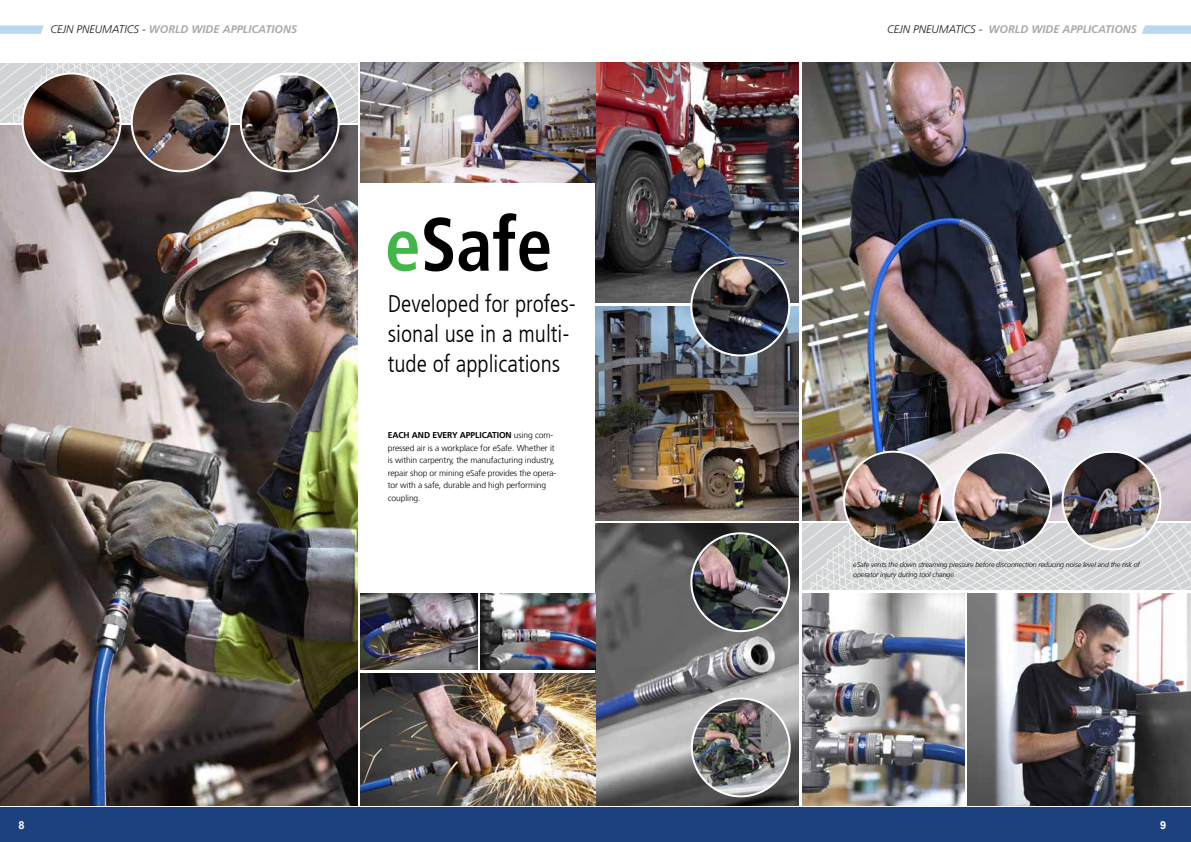
<style>
.page{position:relative;width:1191px;height:842px;background:#fff}
.page>*{position:absolute;margin:0;border:0;box-sizing:border-box;transform-origin:0 0}
.t1{font:300 condensed 24px/30px "Frutiger LT Com";color:#000}
.t2{font:italic 300 11px "Frutiger LT Com";color:#1d191c}
.t3{font:italic 700 11px "Frutiger LT Com";color:#a7a9ac}
.t4{font:700 11px "Arial";color:#fff}
.t5{font:300 8.5px/12.5px "Frutiger LT Com";letter-spacing:-.01em;color:#000}
.t6{font:700 8.5px "Frutiger LT Com";color:#000}
.t7{font:italic 300 7px/10px "Frutiger LT Com";letter-spacing:-.01em;color:#000}
.s1{font-weight:700;color:#a7a9ac}
</style>
<div class="page">
<svg style="left:802px;top:523px;width:389px;height:67px;background:#d8dadb"></svg>
<img style="left:802px;top:63px;width:389px;height:457px">
<img style="left:967px;top:593px;width:224px;height:212px">
<img style="left:595px;top:523px;width:204px;height:282px">
<img style="left:595px;top:307px;width:204px;height:213px">
<img style="left:595px;top:63px;width:204px;height:240px">
<img style="left:844px;top:452px;width:98px;height:97px;border-radius:49px">
<div style="left:843px;top:451px;width:100px;height:99px;border:2px solid #fff;border-radius:50%"></div>
<img style="left:953px;top:452px;width:98px;height:98px;border-radius:49px">
<div style="left:952px;top:451px;width:100px;height:100px;border:2px solid #fff;border-radius:50%"></div>
<img style="left:1062px;top:453px;width:98px;height:96px">
<div style="left:1061px;top:451px;width:100px;height:99px;border:2px solid #fff;border-radius:50%"></div>
<img style="left:0;top:125px;width:357px;height:680px">
<svg style="left:0;top:63px;width:357px;height:59px;background:#d7d9da"></svg>
<img style="left:360px;top:63px;width:235px;height:119px">
<img style="left:360px;top:673px;width:235px;height:132px">
<img style="left:132px;top:73px;width:98px;height:98px">
<div style="left:131px;top:72px;width:100px;height:100px;border:2px solid #fff;border-radius:50%"></div>
<img style="left:23px;top:73px;width:97px;height:98px;border-radius:49px">
<div style="left:22px;top:72px;width:99px;height:100px;border:2px solid #fff;border-radius:50%"></div>
<img style="left:241px;top:75px;width:98px;height:96px">
<div style="left:240px;top:72px;width:100px;height:100px;border:2px solid #fff;border-radius:50%"></div>
<svg style="left:424px;top:213px;width:125px;height:58px"></svg>
<svg style="left:388px;top:231px;width:30px;height:40px"></svg>
<img style="left:802px;top:593px;width:162px;height:213px">
<img style="left:691px;top:258px;width:98px;height:97px;border-radius:49px">
<div style="left:690px;top:257px;width:100px;height:99px;border:2px solid #fff;border-radius:50%"></div>
<img style="left:691px;top:533px;width:98px;height:98px;border-radius:49px">
<div style="left:690px;top:532px;width:100px;height:100px;border:2px solid #fff;border-radius:50%"></div>
<img style="left:692px;top:698px;width:97px;height:98px;border-radius:49px">
<div style="left:691px;top:697px;width:99px;height:100px;border:2px solid #fff;border-radius:50%"></div>
<img style="left:360px;top:593px;width:118px;height:77px">
<img style="left:480px;top:593px;width:115px;height:77px">
<div style="left:0;top:808px;width:1191px;height:34px;background:#1d417e"></div>
<svg style="left:0;top:25px;width:44px;height:9px"></svg>
<svg style="left:1142px;top:25px;width:49px;height:9px"></svg>
<p class="t2" style="left:50px;top:23px;width:150px">CEJN pne umatics - <span class="s1">WORLD WIDE</span></p>
<p class="t3" style="left:223px;top:23px;width:76px">APPLICA TIONS</p>
<p class="t2" style="left:887px;top:23px;width:153px">CEJN pne umatics - <span class="s1">WORLD WIDE</span></p>
<p class="t3" style="left:1062px;top:23px;width:76px">APPLICA TIONS</p>
<h1 class="t1" style="left:388px;top:289px;width:190px">Developed for profes&shy;sional use in a multi&shy;tude of applications</h1>
<p class="t5" style="left:388px;top:429px;width:170px;text-indent:126px">using com&shy;pressed air is a workplace for eSafe. Whether it is within carpentry, the manufacturing industry, repair shop or mining eSafe provides the opera&shy;tor with a safe, durable and high performing coupling.</p>
<p class="t6" style="left:388px;top:430px;width:7px">EACH</p>
<p class="t6" style="left:412px;top:430px;width:7px">AND</p>
<p class="t6" style="left:432px;top:430px;width:6px">EVERY</p>
<p class="t6" style="left:460px;top:430px;width:21px">APPLICATION</p>
<p class="t7" style="left:853px;top:559px;width:288px">eSafe vents the down streaming pressure before disconnection reducing noise level and the risk of operator injury during tool change.</p>
<p class="t4" style="left:18px;top:818px;width:8px">8</p>
<p class="t4" style="left:1160px;top:819px;width:11px">99</p>
</div>
